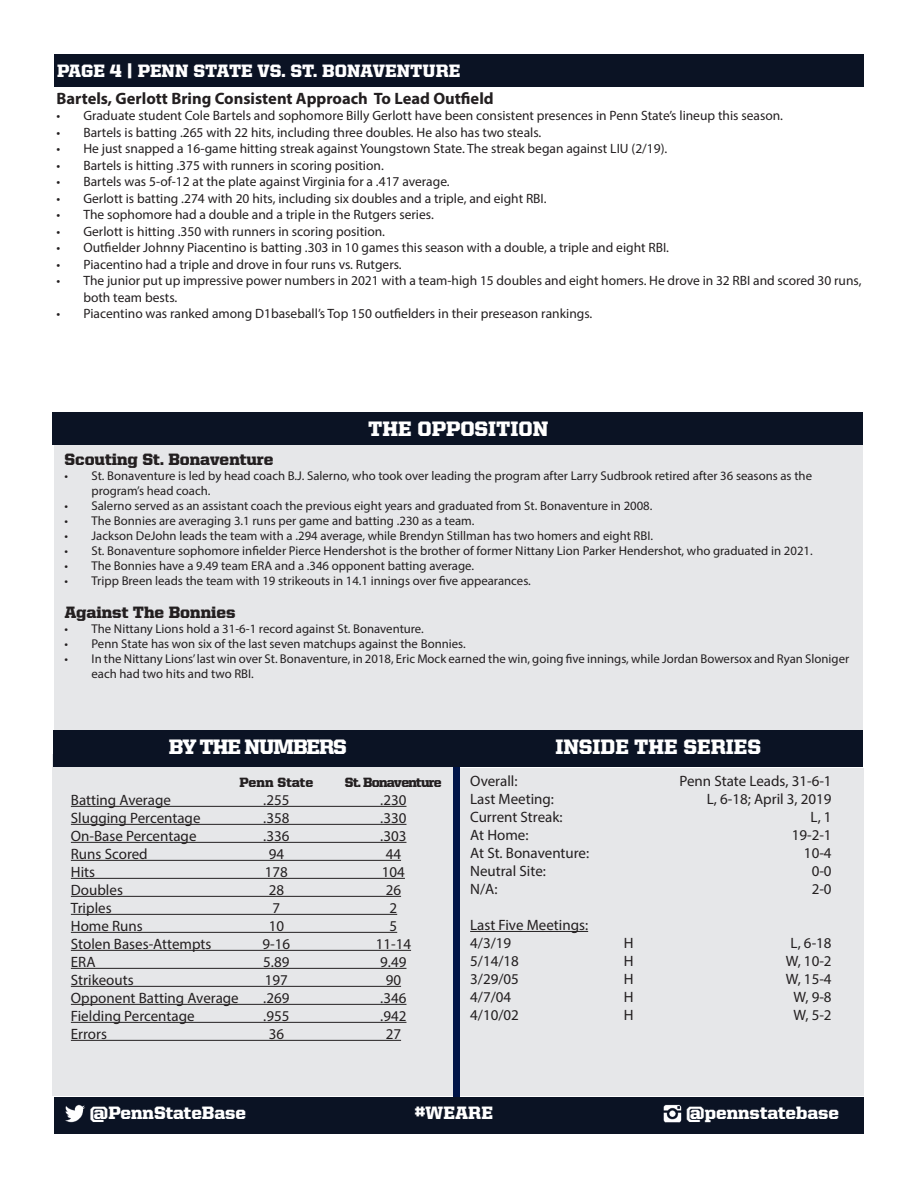
<style>
.page{position:relative;width:918px;height:1188px;background:#fff}
.page>*{position:absolute;margin:0;border:0;box-sizing:border-box;transform-origin:0 0}
.t1{font:900 21px "United Serif Reg";color:#fff}
.t2{font:900 21px "United Serif Reg";letter-spacing:-.05em;color:#fff}
.t3{font:900 18px "United Serif Reg";color:#fff}
.t4{font:700 16.5px "Myriad Pro";color:#231f20}
.t5{font:900 16.5px "United Serif Reg";letter-spacing:-.005em;color:#231f20}
.t6{font:15px "Myriad Pro";color:#231f20}
.t7{font:13.5px/16.5px "Myriad Pro";color:#231f20}
.t8{font:900 13.5px "United Serif Reg";letter-spacing:-.05em;color:#231f20}
.t9{font:900 13.5px "United Serif Reg";color:#231f20}
.t10{font:12.75px/15px "Myriad Pro";color:#231f20}
</style>
<div class="page">
<div style="left:54px;top:54px;width:810px;height:32px;background:#0b1324"></div>
<div style="left:54px;top:1097px;width:810px;height:37px;background:#0b1324"></div>
<img style="left:65px;top:1104px;width:20px;height:19px">
<img style="left:663px;top:1104px;width:19px;height:18px">
<div style="left:457px;top:768px;width:407px;height:328px;background:#e6e7e9"></div>
<div style="left:53px;top:755px;width:403px;height:341px;background:#e6e7e9"></div>
<div style="left:53px;top:730px;width:810px;height:37px;background:#0b1324"></div>
<hr style="left:71px;top:806px;width:335px;height:1px;background:#231f20">
<hr style="left:71px;top:824px;width:335px;height:1px;background:#231f20">
<hr style="left:71px;top:842px;width:335px;height:1px;background:#231f20">
<hr style="left:71px;top:860px;width:330px;height:1px;background:#231f20">
<hr style="left:71px;top:878px;width:334px;height:1px;background:#231f20">
<hr style="left:71px;top:896px;width:330px;height:1px;background:#231f20">
<hr style="left:71px;top:914px;width:326px;height:1px;background:#231f20">
<hr style="left:71px;top:932px;width:326px;height:1px;background:#231f20">
<hr style="left:71px;top:950px;width:340px;height:1px;background:#231f20">
<hr style="left:71px;top:968px;width:335px;height:1px;background:#231f20">
<hr style="left:71px;top:986px;width:330px;height:1px;background:#231f20">
<hr style="left:71px;top:1004px;width:335px;height:1px;background:#231f20">
<hr style="left:71px;top:1022px;width:335px;height:1px;background:#231f20">
<hr style="left:71px;top:1040px;width:330px;height:1px;background:#231f20">
<div style="left:454px;top:767px;width:6px;height:330px;background:#001447"></div>
<hr style="left:470px;top:931px;width:118px;height:1px;background:#231f20">
<div style="left:54px;top:444px;width:809px;height:286px;background:#e6e7e9"></div>
<div style="left:53px;top:412px;width:810px;height:32px;background:#0b1324"></div>
<h2 class="t3" style="left:57px;top:60px;width:405px">PAGE 4 | PENN STATE VS. ST. BONAVENTURE</h2>
<p class="t4" style="left:56px;top:87px;width:439px">Bartels, Gerlott Bring Consistent Approach To Lead Outfield</p>
<p class="t7" style="left:56px;top:107px;width:728px">• Graduate student Cole Bartels and sophomore Billy Gerlott have been consistent presences in Penn State’s lineup this season.</p>
<p class="t7" style="left:56px;top:124px;width:487px">• Bartels is batting .265 with 22 hits, including three doubles. He also has two steals.</p>
<p class="t7" style="left:56px;top:140px;width:612px">• He just snapped a 16-game hitting streak against Youngstown State. The streak began against LIU (2/19).</p>
<p class="t7" style="left:56px;top:157px;width:329px">• Bartels is hitting .375 with runners in scoring position.</p>
<p class="t7" style="left:56px;top:173px;width:395px">• Bartels was 5-of-12 at the plate against Virginia for a .417 average.</p>
<p class="t7" style="left:56px;top:190px;width:492px">• Gerlott is batting .274 with 20 hits, including six doubles and a triple, and eight RBI.</p>
<p class="t7" style="left:56px;top:206px;width:379px">• The sophomore had a double and a triple in the Rutgers series.</p>
<p class="t7" style="left:56px;top:223px;width:330px">• Gerlott is hitting .350 with runners in scoring position.</p>
<p class="t7" style="left:56px;top:239px;width:614px">• Outfielder Johnny Piacentino is batting .303 in 10 games this season with a double, a triple and eight RBI.</p>
<p class="t7" style="left:56px;top:256px;width:347px">• Piacentino had a triple and drove in four runs vs. Rutgers.</p>
<p class="t7" style="left:83px;top:272px;width:780px;text-indent:-27px">• The junior put up impressive power numbers in 2021 with a team-high 15 doubles and eight homers. He drove in 32 RBI and scored 30 runs, both team bests.</p>
<p class="t7" style="left:56px;top:305px;width:538px">• Piacentino was ranked among D1baseball’s Top 150 outfielders in their preseason rankings.</p>
<p class="t1" style="left:368px;top:417px;width:182px">THE OPPOSITION</p>
<p class="t5" style="left:65px;top:450px;width:211px">Scouting St. Bonaventure</p>
<p class="t10" style="left:92px;top:468px;width:722px;text-indent:-27px">• St. Bonaventure is led by head coach B.J. Salerno, who took over leading the program after Larry Sudbrook retired after 36 seasons as the program’s head coach.</p>
<p class="t10" style="left:65px;top:498px;width:589px">• Salerno served as an assistant coach the previous eight years and graduated from St. Bonaventure in 2008.</p>
<p class="t10" style="left:65px;top:513px;width:411px">• The Bonnies are averaging 3.1 runs per game and batting .230 as a team.</p>
<p class="t10" style="left:65px;top:528px;width:590px">• Jackson DeJohn leads the team with a .294 average, while Brendyn Stillman has two homers and eight RBI.</p>
<p class="t10" style="left:65px;top:543px;width:750px">• St. Bonaventure sophomore infielder Pierce Hendershot is the brother of former Nittany Lion Parker Hendershot, who graduated in 2021.</p>
<p class="t10" style="left:65px;top:558px;width:411px">• The Bonnies have a 9.49 team ERA and a .346 opponent batting average.</p>
<p class="t10" style="left:65px;top:573px;width:468px">• Tripp Breen leads the team with 19 strikeouts in 14.1 innings over five appearances.</p>
<p class="t5" style="left:65px;top:603px;width:173px">Against The Bonnies</p>
<p class="t10" style="left:65px;top:621px;width:361px">• The Nittany Lions hold a 31-6-1 record against St. Bonaventure.</p>
<p class="t10" style="left:65px;top:636px;width:403px">• Penn State has won six of the last seven matchups against the Bonnies.</p>
<p class="t10" style="left:92px;top:651px;width:759px;text-indent:-27px">• In the Nittany Lions’ last win over St. Bonaventure, in 2018, Eric Mock earned the win, going five innings, while Jordan Bowersox and Ryan Sloniger each had two hits and two RBI.</p>
<p class="t2" style="left:169px;top:736px;width:180px">BY THE NUMBERS</p>
<p class="t9" style="left:239px;top:775px;width:75px">Penn State</p>
<p class="t8" style="left:345px;top:775px;width:98px">St. Bonaventure</p>
<p class="t6" style="left:71px;top:791px;width:102px">Batting Average</p>
<p class="t6" style="left:263px;top:791px;width:28px">.255</p>
<p class="t6" style="left:380px;top:791px;width:28px">.230</p>
<p class="t6" style="left:71px;top:809px;width:131px">Slugging Percentage</p>
<p class="t6" style="left:263px;top:809px;width:28px">.358</p>
<p class="t6" style="left:380px;top:809px;width:28px">.330</p>
<p class="t6" style="left:71px;top:827px;width:127px">On-Base Percentage</p>
<p class="t6" style="left:263px;top:827px;width:28px">.336</p>
<p class="t6" style="left:380px;top:827px;width:28px">.303</p>
<p class="t6" style="left:71px;top:845px;width:78px">Runs Scored</p>
<p class="t6" style="left:269px;top:845px;width:17px">94</p>
<p class="t6" style="left:386px;top:845px;width:17px">44</p>
<p class="t6" style="left:71px;top:863px;width:26px">Hits</p>
<p class="t6" style="left:265px;top:863px;width:25px">178</p>
<p class="t6" style="left:382px;top:863px;width:25px">104</p>
<p class="t6" style="left:71px;top:881px;width:54px">Doubles</p>
<p class="t6" style="left:269px;top:881px;width:17px">28</p>
<p class="t6" style="left:386px;top:881px;width:17px">26</p>
<p class="t6" style="left:71px;top:899px;width:42px">Triples</p>
<p class="t6" style="left:273px;top:899px;width:9px">7</p>
<p class="t6" style="left:390px;top:899px;width:9px">2</p>
<p class="t6" style="left:71px;top:917px;width:73px">Home Runs</p>
<p class="t6" style="left:269px;top:917px;width:17px">10</p>
<p class="t6" style="left:390px;top:917px;width:9px">5</p>
<p class="t6" style="left:71px;top:935px;width:142px">Stolen Bases-Attempts</p>
<p class="t6" style="left:263px;top:935px;width:29px">9-16</p>
<p class="t6" style="left:376px;top:935px;width:37px">11-14</p>
<p class="t6" style="left:71px;top:953px;width:26px">ERA</p>
<p class="t6" style="left:263px;top:953px;width:28px">5.89</p>
<p class="t6" style="left:380px;top:953px;width:28px">9.49</p>
<p class="t6" style="left:71px;top:971px;width:64px">Strikeouts</p>
<p class="t6" style="left:265px;top:971px;width:25px">197</p>
<p class="t6" style="left:386px;top:971px;width:17px">90</p>
<p class="t6" style="left:71px;top:989px;width:169px">Opponent Batting Average</p>
<p class="t6" style="left:263px;top:989px;width:28px">.269</p>
<p class="t6" style="left:380px;top:989px;width:28px">.346</p>
<p class="t6" style="left:71px;top:1007px;width:125px">Fielding Percentage</p>
<p class="t6" style="left:263px;top:1007px;width:28px">.955</p>
<p class="t6" style="left:380px;top:1007px;width:28px">.942</p>
<p class="t6" style="left:71px;top:1025px;width:38px">Errors</p>
<p class="t6" style="left:269px;top:1025px;width:17px">36</p>
<p class="t6" style="left:386px;top:1025px;width:17px">27</p>
<p class="t1" style="left:555px;top:736px;width:207px">INSIDE THE SERIES</p>
<p class="t1" style="left:566px;top:736px;width:207px">INSIDE THE SERIES</p>
<p class="t6" style="left:470px;top:772px;width:49px">Overall:</p>
<p class="t6" style="left:680px;top:772px;width:154px">Penn State Leads, 31-6-1</p>
<p class="t6" style="left:470px;top:790px;width:85px">Last Meeting:</p>
<p class="t6" style="left:707px;top:790px;width:126px">L, 6-18; April 3, 2019</p>
<p class="t6" style="left:470px;top:808px;width:94px">Current Streak:</p>
<p class="t6" style="left:811px;top:808px;width:23px">L, 1</p>
<p class="t6" style="left:470px;top:826px;width:60px">At Home:</p>
<p class="t6" style="left:792px;top:826px;width:41px">19-2-1</p>
<p class="t6" style="left:470px;top:844px;width:121px">At St. Bonaventure:</p>
<p class="t6" style="left:804px;top:844px;width:29px">10-4</p>
<p class="t6" style="left:470px;top:862px;width:77px">Neutral Site:</p>
<p class="t6" style="left:812px;top:862px;width:21px">0-0</p>
<p class="t6" style="left:470px;top:880px;width:29px">N/A:</p>
<p class="t6" style="left:812px;top:880px;width:21px">2-0</p>
<p class="t6" style="left:470px;top:916px;width:119px">Last Five Meetings:</p>
<p class="t6" style="left:470px;top:934px;width:43px">4/3/19</p>
<p class="t6" style="left:624px;top:934px;width:11px">H</p>
<p class="t6" style="left:791px;top:934px;width:43px">L, 6-18</p>
<p class="t6" style="left:470px;top:952px;width:50px">5/14/18</p>
<p class="t6" style="left:624px;top:952px;width:11px">H</p>
<p class="t6" style="left:786px;top:952px;width:47px">W, 10-2</p>
<p class="t6" style="left:470px;top:970px;width:50px">3/29/05</p>
<p class="t6" style="left:624px;top:970px;width:11px">H</p>
<p class="t6" style="left:786px;top:970px;width:47px">W, 15-4</p>
<p class="t6" style="left:470px;top:988px;width:43px">4/7/04</p>
<p class="t6" style="left:624px;top:988px;width:11px">H</p>
<p class="t6" style="left:794px;top:988px;width:40px">W, 9-8</p>
<p class="t6" style="left:470px;top:1006px;width:50px">4/10/02</p>
<p class="t6" style="left:624px;top:1006px;width:11px">H</p>
<p class="t6" style="left:794px;top:1006px;width:40px">W, 5-2</p>
<h2 class="t3" style="left:90px;top:1102px;width:158px">@PennStateBase</h2>
<h2 class="t3" style="left:415px;top:1102px;width:80px">#WEARE</h2>
<h2 class="t3" style="left:686px;top:1103px;width:154px">@pennstatebase</h2>
</div>
